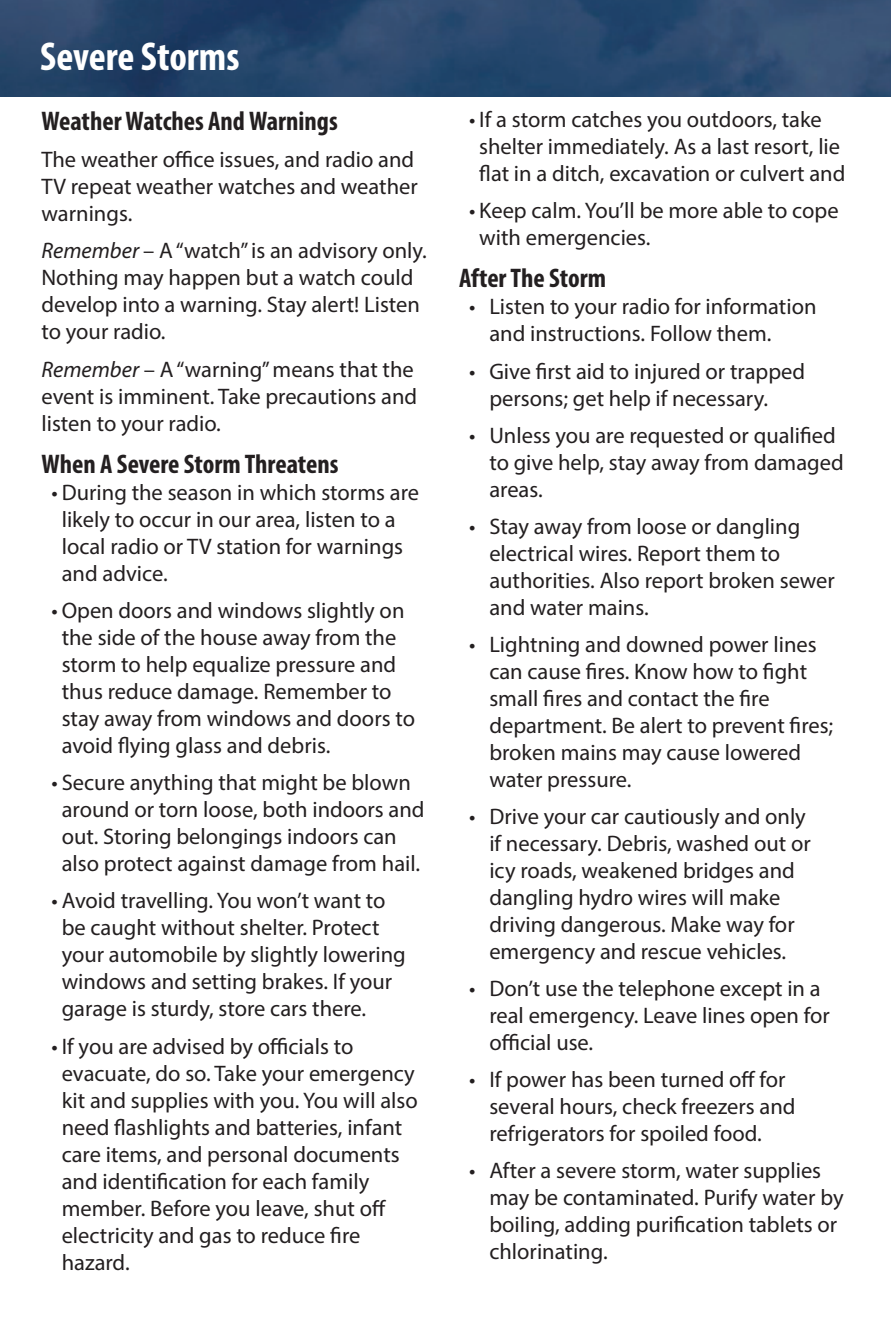
<style>
.page{position:relative;width:891px;height:1333px;background:#fff}
.page>*{position:absolute;margin:0;border:0;box-sizing:border-box;transform-origin:0 0}
.t1{font:700 condensed 40.5px "Myriad Pro";color:#fff}
.t2{font:700 condensed 27px "Myriad Pro";color:#231f20}
.t3{font:22.5px/27px "Myriad Pro";color:#231f20}
.s1{font-style:italic}
</style>
<div class="page">
<img style="left:0;top:0;width:891px;height:96px">
<h1 class="t1" style="left:40px;top:32px;width:201px">Severe Storms</h1>
<p class="t2" style="left:41px;top:104px;width:298px">Weather Watches And Warnings</p>
<p class="t3" style="left:41px;top:146px;width:378px">The weather office issues, and radio and<br>TV repeat weather watches and weather warnings.</p>
<p class="t3" style="left:41px;top:237px;width:387px"><span class="s1">Remember</span> – A “watch” is an advisory only.<br>Nothing may happen but a watch could develop into a warning. Stay alert! Listen to your radio.</p>
<p class="t3" style="left:41px;top:355px;width:377px"><span class="s1">Remember</span> – A “warning” means that the event is imminent. Take precautions and listen to your radio.</p>
<p class="t2" style="left:41px;top:447px;width:299px">When A Severe Storm Threatens</p>
<p class="t3" style="left:62px;top:479px;width:359px;text-indent:-10px">• During the season in which storms are likely to occur in our area, listen to a local radio or TV station for warnings and advice.</p>
<p class="t3" style="left:62px;top:597px;width:355px;text-indent:-10px">• Open doors and windows slightly on the side of the house away from the storm to help equalize pressure and thus reduce damage. Remember to stay away from windows and doors to avoid flying glass and debris.</p>
<p class="t3" style="left:62px;top:769px;width:364px;text-indent:-10px">• Secure anything that might be blown around or torn loose, both indoors and out. Storing belongings indoors can also protect against damage from hail.</p>
<p class="t3" style="left:62px;top:887px;width:346px;text-indent:-10px">• Avoid travelling. You won’t want to be caught without shelter. Protect your automobile by slightly lowering windows and setting brakes. If your garage is sturdy, store cars there.</p>
<p class="t3" style="left:62px;top:1032px;width:358px;text-indent:-10px">• If you are advised by officials to evacuate, do so. Take your emergency kit and supplies with you. You will also need flashlights and batteries, infant care items, and personal documents and identification for each family member. Before you leave, shut off electricity and gas to reduce fire hazard.</p>
<p class="t3" style="left:479px;top:105px;width:368px;text-indent:-10px">• If a storm catches you outdoors, take shelter immediately. As a last resort, lie flat in a ditch, excavation or culvert and</p>
<p class="t3" style="left:479px;top:197px;width:361px;text-indent:-10px">• Keep calm. You’ll be more able to cope with emergencies.</p>
<p class="t2" style="left:459px;top:262px;width:149px">After The Storm</p>
<p class="t3" style="left:489px;top:293px;width:329px;text-indent:-20px">• Listen to your radio for information and instructions. Follow them.</p>
<p class="t3" style="left:489px;top:357px;width:317px;text-indent:-20px">• Give first aid to injured or trapped persons; get help if necessary.</p>
<p class="t3" style="left:489px;top:421px;width:356px;text-indent:-20px">• Unless you are requested or qualified to give help, stay away from damaged areas.</p>
<p class="t3" style="left:489px;top:512px;width:347px;text-indent:-20px">• Stay away from loose or dangling electrical wires. Report them to authorities. Also report broken sewer and water mains.</p>
<p class="t3" style="left:489px;top:631px;width:345px;text-indent:-20px">• Lightning and downed power lines can cause fires. Know how to fight small fires and contact the fire department. Be alert to prevent fires; broken mains may cause lowered water pressure.</p>
<p class="t3" style="left:489px;top:803px;width:323px;text-indent:-20px">• Drive your car cautiously and only if necessary. Debris, washed out or icy roads, weakened bridges and dangling hydro wires will make driving dangerous. Make way for emergency and rescue vehicles.</p>
<p class="t3" style="left:489px;top:975px;width:342px;text-indent:-20px">• Don’t use the telephone except in a real emergency. Leave lines open for official use.</p>
<p class="t3" style="left:489px;top:1066px;width:308px;text-indent:-20px">• If power has been turned off for several hours, check freezers and refrigerators for spoiled food.</p>
<p class="t3" style="left:489px;top:1157px;width:356px;text-indent:-20px">• After a severe storm, water supplies may be contaminated. Purify water by boiling, adding purification tablets or chlorinating.</p>
</div>
